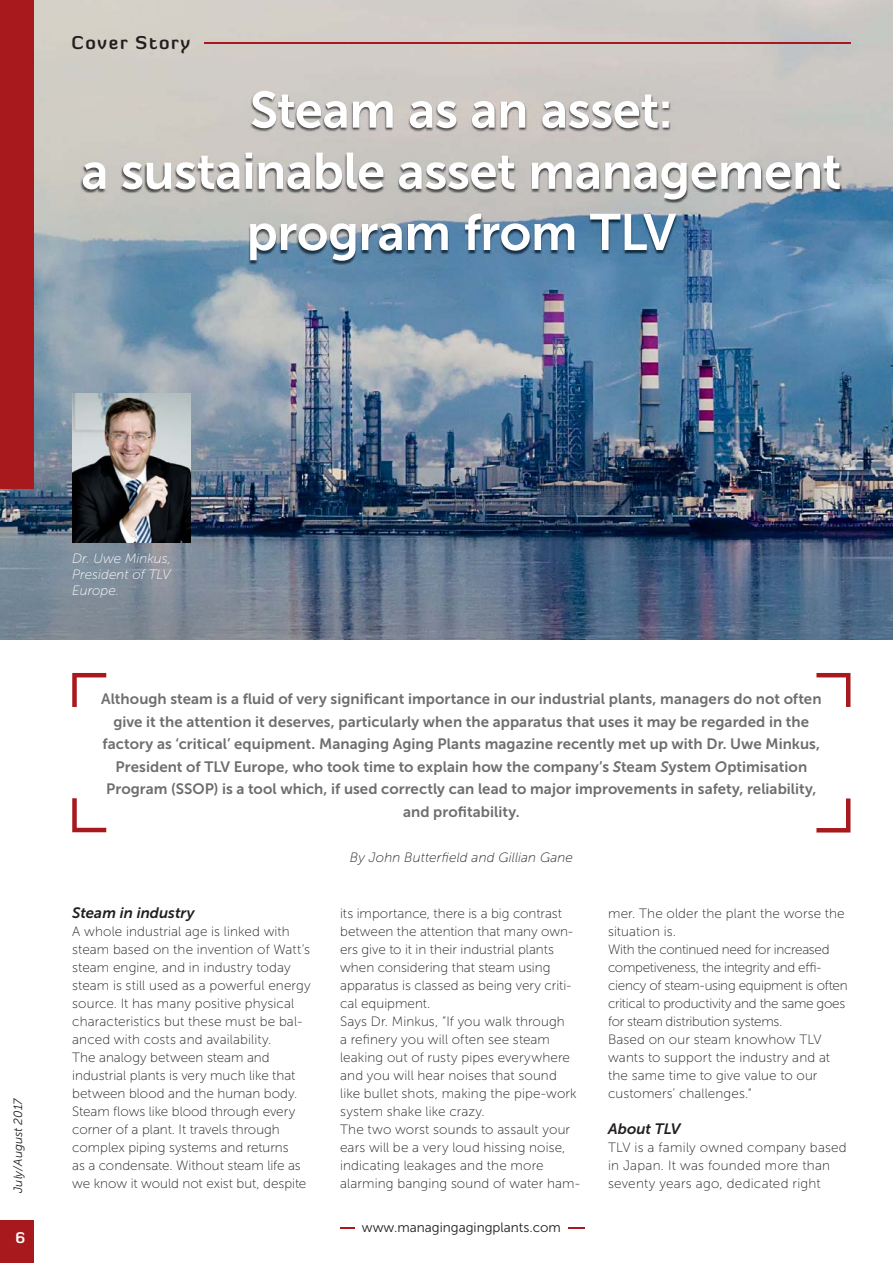
<style>
.page{position:relative;width:893px;height:1263px;background:#fff}
.page>*{position:absolute;margin:0;border:0;box-sizing:border-box;transform-origin:0 0}
.t1{font:51px/61.2px "Museo Sans 700";letter-spacing:-.01em;color:#fff;text-align:center}
.t2{font:700 18px "Diavlo";letter-spacing:.1em;color:#231f20}
.t3{font:15px/22.5px "Museo Sans 700";color:#6d6e70;text-align:center}
.t4{font:italic 15px "Museo Sans 700";color:#231f20}
.t5{font:700 15px "Diavlo";color:#fff}
.t6{font:13.5px/18px "Museo Sans 100";letter-spacing:.005em;color:#231f20}
.t7{font:13.5px/18px "Museo Sans 100";letter-spacing:-.015em;color:#231f20}
.t8{font:italic 13.5px/16.2px "Museo Sans 100";color:#fff;text-align:justify}
.t9{font:italic 13.5px "Museo Sans 100";letter-spacing:.01em;color:#231f20}
.t10{font:13.5px "Museo Sans 300";color:#231f20}
.t11{font:italic 12px "Museo Sans 300";color:#231f20}
.s1{font-style:italic}
</style>
<div class="page">
<div style="left:0;top:1220px;width:34px;height:43px;background:#a7191c"></div>
<hr style="left:340px;top:1227px;width:245px;height:2px;background:#a7191c">
<div style="left:355px;top:1221px;width:213px;height:42px;background:#fff"></div>
<img style="left:0;top:0;width:893px;height:640px">
<img style="left:81px;top:91px;width:760px;height:174px">
<svg style="left:72px;top:798px;width:34px;height:34px"></svg>
<svg style="left:816px;top:799px;width:34px;height:34px"></svg>
<svg style="left:72px;top:673px;width:34px;height:34px"></svg>
<svg style="left:816px;top:673px;width:34px;height:34px"></svg>
<div style="left:0;top:0;width:34px;height:489px;background:#a7191c"></div>
<hr style="left:204px;top:43px;width:646px;height:1px;background:#a7191c">
<img style="left:72px;top:393px;width:118px;height:149px">
<h2 class="t2" style="left:71px;top:36px;width:120px">Cover Story</h2>
<h1 class="t1" style="left:81px;top:85px;width:761px">Steam as an asset:<br>a sustainable asset management program from TLV</h1>
<p class="t11" style="left:14px;top:1193px;width:96px;rotate:-90deg">July/August 2017</p>
<p class="t5" style="left:16px;top:1232px;width:11px">6</p>
<p class="t8" style="left:72px;top:552px;width:100px">Dr. Uwe Minkus, President of TLV Europe.</p>
<p class="t3" style="left:101px;top:689px;width:722px">Although steam is a fluid of very significant importance in our industrial plants, managers do not often give it the attention it deserves, particularly when the apparatus that uses it may be regarded in the factory as ‘critical’ equipment. Managing Aging Plants magazine recently met up with Dr. Uwe Minkus, President of TLV Europe, who took time to explain how the company’s <span class="s1">S</span>team <span class="s1">S</span>ystem <span class="s1">O</span>ptimisation Program (SSOP) is a tool which, if used correctly can lead to major improvements in safety, reliability, and profitability.</p>
<p class="t4" style="left:72px;top:907px;width:124px">Steam in industry</p>
<p class="t6" style="left:72px;top:924px;width:240px">A whole industrial age is linked with steam based on the invention of Watt’s steam engine, and in industry today steam is still used as a powerful energy source. It has many positive physical characteristics but these must be bal&shy;anced with costs and availability.<br>The analogy between steam and industrial plants is very much like that between blood and the human body.<br>Steam flows like blood through every corner of a plant. It travels through complex piping systems and returns<br>as a condensate. Without steam life as we know it would not exist but, despite</p>
<p class="t9" style="left:350px;top:852px;width:224px">By John Butterfield and Gillian Gane</p>
<p class="t6" style="left:340px;top:906px;width:241px">its importance, there is a big contrast between the attention that many own&shy;ers give to it in their industrial plants when considering that steam using apparatus is classed as being very criti&shy;cal equipment.<br>Says Dr. Minkus, “If you walk through<br>a refinery you will often see steam leaking out of rusty pipes everywhere and you will hear noises that sound like bullet shots, making the pipe-work system shake like crazy.<br>The two worst sounds to assault your ears will be a very loud hissing noise, indicating leakages and the more alarming banging sound of water ham-</p>
<p class="t7" style="left:608px;top:906px;width:241px">mer. The older the plant the worse the situation is.<br>With the continued need for increased competiveness, the integrity and effi&shy;ciency of steam-using equipment is often critical to productivity and the same goes for steam distribution systems.<br>Based on our steam knowhow TLV wants to support the industry and at the same time to give value to our customers’ challenges.“</p>
<p class="t4" style="left:608px;top:1123px;width:74px">About TLV</p>
<p class="t6" style="left:608px;top:1140px;width:240px">TLV is a family owned company based in Japan. It was founded more than seventy years ago, dedicated right</p>
<p class="t10" style="left:362px;top:1222px;width:201px">www.managingagingplants.com</p>
</div>
